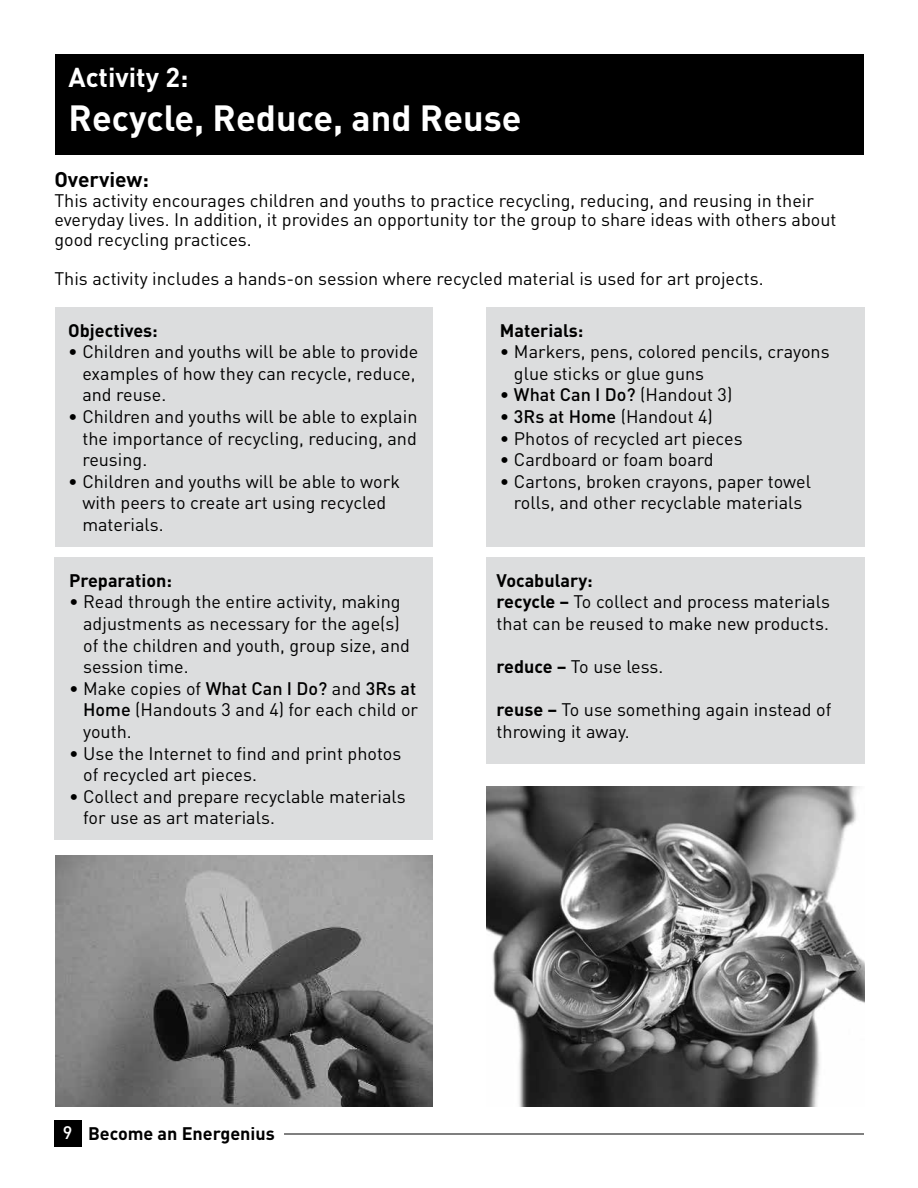
<style>
.page{position:relative;width:918px;height:1188px;background:#fff}
.page>*{position:absolute;margin:0;border:0;box-sizing:border-box;transform-origin:0 0}
.t1{font:700 36px "DIN";color:#fff}
.t2{font:700 27px "DIN";color:#fff}
.t3{font:700 21px "DIN";color:#000}
.t4{font:18px/21.6px "DIN";color:#000}
.t5{font:700 18px "DIN";color:#000}
.s1{font-weight:500}
.s2{font-weight:700}
.s3{font-weight:500;color:#fff}
</style>
<div class="page">
<div style="left:54px;top:1121px;width:27px;height:26px;background:#000"></div>
<hr style="left:284px;top:1134px;width:580px;height:1px;background:#000">
<div style="left:55px;top:54px;width:809px;height:100px;background:#000"></div>
<div style="left:55px;top:308px;width:378px;height:239px;background:#dcddde"></div>
<div style="left:54px;top:557px;width:378px;height:283px;background:#dcddde"></div>
<div style="left:486px;top:557px;width:378px;height:207px;background:#dcddde"></div>
<div style="left:486px;top:308px;width:378px;height:239px;background:#dcddde"></div>
<img style="left:486px;top:787px;width:378px;height:320px">
<img style="left:55px;top:855px;width:377px;height:252px">
<h2 class="t2" style="left:68px;top:60px;width:121px">Activity 2:</h2>
<h1 class="t1" style="left:68px;top:94px;width:455px">Recycle, Reduce, and Reuse</h1>
<p class="t3" style="left:54px;top:166px;width:96px">Overview:</p>
<p class="t4" style="left:54px;top:190px;width:784px;line-height:19.5px">This activity encourages children and youths to practice recycling, reducing, and reusing in their everyday lives. In addition, it provides an opportunity tor the group to share ideas with others about good recycling practices.</p>
<p class="t4" style="left:54px;top:267px;width:711px">This activity includes a hands-on session where recycled material is used for art projects.</p>
<p class="t5" style="left:68px;top:318px;width:91px">Objectives:</p>
<p class="t4" style="left:82px;top:341px;width:338px;text-indent:-14px">• Children and youths will be able to provide examples of how they can recycle, reduce, and reuse.</p>
<p class="t4" style="left:82px;top:405px;width:337px;text-align:justify;text-indent:-14px">• Children and youths will be able to explain the importance of recycling, reducing, and reusing.</p>
<p class="t4" style="left:82px;top:470px;width:319px;text-indent:-14px">• Children and youths will be able to work with peers to create art using recycled materials.</p>
<p class="t5" style="left:500px;top:318px;width:85px">Materials:</p>
<p class="t4" style="left:514px;top:341px;width:317px;text-indent:-14px">• Markers, pens, colored pencils, crayons glue sticks or glue guns</p>
<p class="t4" style="left:500px;top:384px;width:234px">• <span class="s1">What Can I Do?</span> (Handout 3)</p>
<p class="t4" style="left:500px;top:405px;width:214px">• <span class="s1">3Rs at Home</span> (Handout 4)</p>
<p class="t4" style="left:500px;top:427px;width:244px">• Photos of recycled art pieces</p>
<p class="t4" style="left:500px;top:449px;width:215px">• Cardboard or foam board</p>
<p class="t4" style="left:500px;top:470px;width:313px;text-align:center">• Cartons, broken crayons, paper towel rolls, and other recyclable materials</p>
<p class="t5" style="left:69px;top:569px;width:105px">Preparation:</p>
<p class="t4" style="left:83px;top:591px;width:328px;text-indent:-14px">• Read through the entire activity, making adjustments as necessary for the age(s) of the children and youth, group size, and session time.</p>
<p class="t4" style="left:83px;top:677px;width:336px;text-align:justify;text-indent:-14px">• Make copies of <span class="s1">What Can I Do?</span> and <span class="s1">3Rs at Home</span> (Handouts 3 and 4) for each child or youth.</p>
<p class="t4" style="left:83px;top:742px;width:320px;text-indent:-14px">• Use the Internet to find and print photos of recycled art pieces.</p>
<p class="t4" style="left:83px;top:785px;width:324px;text-indent:-14px">• Collect and prepare recyclable materials for use as art materials.</p>
<p class="t4" style="left:497px;top:569px;width:335px"><span class="s2">Vocabulary:<br>recycle –</span> To collect and process materials that can be reused to make new products.</p>
<p class="t4" style="left:497px;top:656px;width:168px"><span class="s2">reduce –</span> To use less.</p>
<p class="t4" style="left:497px;top:699px;width:336px"><span class="s2">reuse –</span> To use something again instead of throwing it away.</p>
<p class="t5" style="left:63px;top:1122px;width:213px"><span class="s3">9</span> Become an Energenius</p>
</div>
